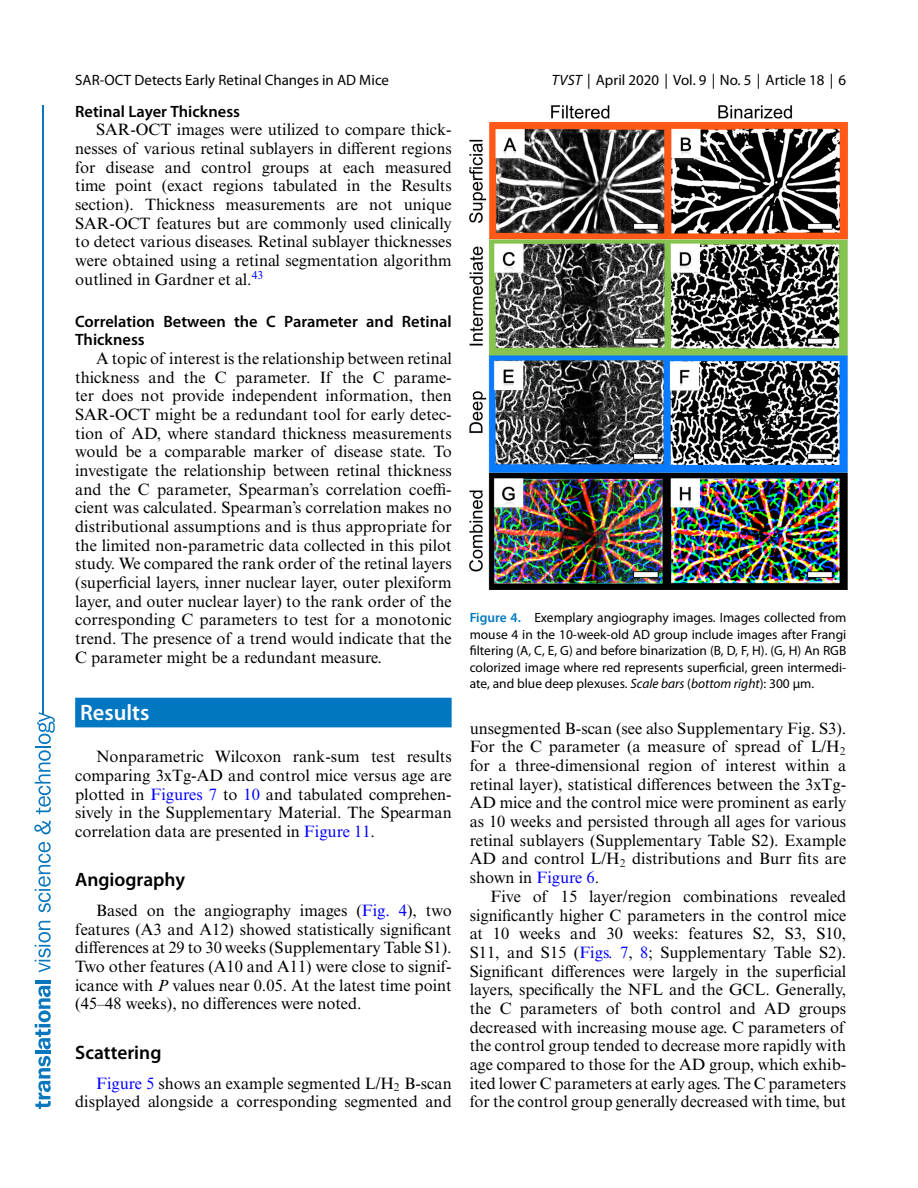
<style>
.page{position:relative;width:918px;height:1188px;background:#fff}
.page>*{position:absolute;margin:0;border:0;box-sizing:border-box;transform-origin:0 0}
.t1{font:600 22.35px "Myriad Pro";color:#fff}
.t2{font:600 19.5px "Myriad Pro";letter-spacing:-.005em;color:#000}
.t3{font:16.5px/18.8px "Times NRMT Pro";color:#000;text-align:justify}
.t4{font:600 16.5px/18.8px "Myriad Pro";color:#000}
.t5{font:15px "Myriad Pro";color:#000}
.t6{font:13.5px/16.5px "Myriad Pro";color:#000;text-align:justify}
.s1{font-style:italic}
.s2{color:#00f}
.s3{font-weight:600;color:#0077c0}
</style>
<div class="page">
<hr style="left:42px;top:105px;width:2px;height:608px;background:#0976bd">
<svg style="left:35px;top:1056px;width:16px;height:53px"></svg>
<hr style="left:35px;top:1051px;width:15px;height:3px;background:#0976bd">
<svg style="left:35px;top:986px;width:16px;height:63px"></svg>
<hr style="left:35px;top:980px;width:15px;height:3px;background:#0976bd">
<svg style="left:35px;top:921px;width:16px;height:51px"></svg>
<svg style="left:35px;top:842px;width:16px;height:70px"></svg>
<svg style="left:34px;top:821px;width:17px;height:13px"></svg>
<svg style="left:35px;top:712px;width:20px;height:102px"></svg>
<div style="left:75px;top:698px;width:377px;height:29px;background:#0077c0"></div>
<img style="left:469px;top:105px;width:378px;height:485px">
<p class="t5" style="left:75px;top:75px;width:315px">SAR-OCT Detects Early Retinal Changes in AD Mice</p>
<p class="t5" style="left:552px;top:75px;width:296px"><span class="s1">TVST</span> | April 2020 | Vol. 9 | No. 5 | Article 18 | 6</p>
<p class="t4" style="left:75px;top:103px;width:166px">Retinal Layer Thickness</p>
<p class="t3" style="left:75px;top:122px;width:378px;text-indent:21px">SAR-OCT images were utilized to compare thick&shy;nesses of various retinal sublayers in different regions for disease and control groups at each measured time point (exact regions tabulated in the Results section). Thickness measurements are not unique SAR-OCT features but are commonly used clinically to detect various diseases. Retinal sublayer thicknesses were obtained using a retinal segmentation algorithm outlined in Gardner et al.<sup>43</sup></p>
<p class="t4" style="left:75px;top:313px;width:378px">Correlation Between the C Parameter and Retinal<br>Thickness</p>
<p class="t3" style="left:75px;top:350px;width:378px;text-indent:21px">A topic of interest is the relationship between retinal thickness and the C parameter. If the C parame&shy;ter does not provide independent information, then SAR-OCT might be a redundant tool for early detec&shy;tion of AD, where standard thickness measurements would be a comparable marker of disease state. To investigate the relationship between retinal thickness and the C parameter, Spearman’s correlation coeffi&shy;cient was calculated. Spearman’s correlation makes no distributional assumptions and is thus appropriate for the limited non-parametric data collected in this pilot study. We compared the rank order of the retinal layers (superficial layers, inner nuclear layer, outer plexiform layer, and outer nuclear layer) to the rank order of the corresponding C parameters to test for a monotonic trend. The presence of a trend would indicate that the C parameter might be a redundant measure.</p>
<h1 class="t1" style="left:80px;top:704px;width:71px">Results</h1>
<p class="t3" style="left:75px;top:749px;width:378px;text-indent:21px">Nonparametric Wilcoxon rank-sum test results comparing 3xTg-AD and control mice versus age are plotted in <span class="s2">Figures 7</span> to <span class="s2">10</span> and tabulated comprehen&shy;sively in the Supplementary Material. The Spearman correlation data are presented in <span class="s2">Figure 11</span>.</p>
<p class="t2" style="left:75px;top:872px;width:111px">Angiography</p>
<p class="t3" style="left:75px;top:902px;width:378px;text-indent:21px">Based on the angiography images (<span class="s2">Fig. 4</span>), two features (A3 and A12) showed statistically significant differences at 29 to 30 weeks (Supplementary Table S1).<br>Two other features (A10 and A11) were close to signif&shy;icance with <span class="s1">P</span> values near 0.05. At the latest time point (45–48 weeks), no differences were noted.</p>
<p class="t2" style="left:75px;top:1045px;width:88px">Scattering</p>
<p class="t3" style="left:75px;top:1075px;width:378px;text-align:right"><span class="s2">Figure 5</span> shows an example segmented L/H<sub>2</sub> B-scan displayed alongside a corresponding segmented and</p>
<p class="t6" style="left:470px;top:611px;width:378px"><span class="s3">Figure 4.</span> Exemplary angiography images. Images collected from mouse 4 in the 10-week-old AD group include images after Frangi filtering (A, C, E, G) and before binarization (B, D, F, H). (G, H) An RGB colorized image where red represents superficial, green intermedi&shy;ate, and blue deep plexuses. <span class="s1">Scale bars</span> (<span class="s1">bottom right</span>): 300 μm.</p>
<p class="t3" style="left:470px;top:720px;width:378px">unsegmented B-scan (see also Supplementary Fig. S3).<br>For the C parameter (a measure of spread of L/H<sub>2 </sub>for a three-dimensional region of interest within a retinal layer), statistical differences between the 3xTg-AD mice and the control mice were prominent as early as 10 weeks and persisted through all ages for various retinal sublayers (Supplementary Table S2). Example AD and control L/H<sub>2</sub> distributions and Burr fits are shown in <span class="s2">Figure 6</span>.</p>
<p class="t3" style="left:470px;top:888px;width:378px;text-indent:21px">Five of 15 layer/region combinations revealed significantly higher C parameters in the control mice at 10 weeks and 30 weeks: features S2, S3, S10, S11, and S15 (<span class="s2">Figs. 7</span>, <span class="s2">8</span>; Supplementary Table S2).<br>Significant differences were largely in the superficial layers, specifically the NFL and the GCL. Generally, the C parameters of both control and AD groups decreased with increasing mouse age. C parameters of the control group tended to decrease more rapidly with age compared to those for the AD group, which exhib&shy;ited lower C parameters at early ages. The C parameters for the control group generally decreased with time, but</p>
</div>
